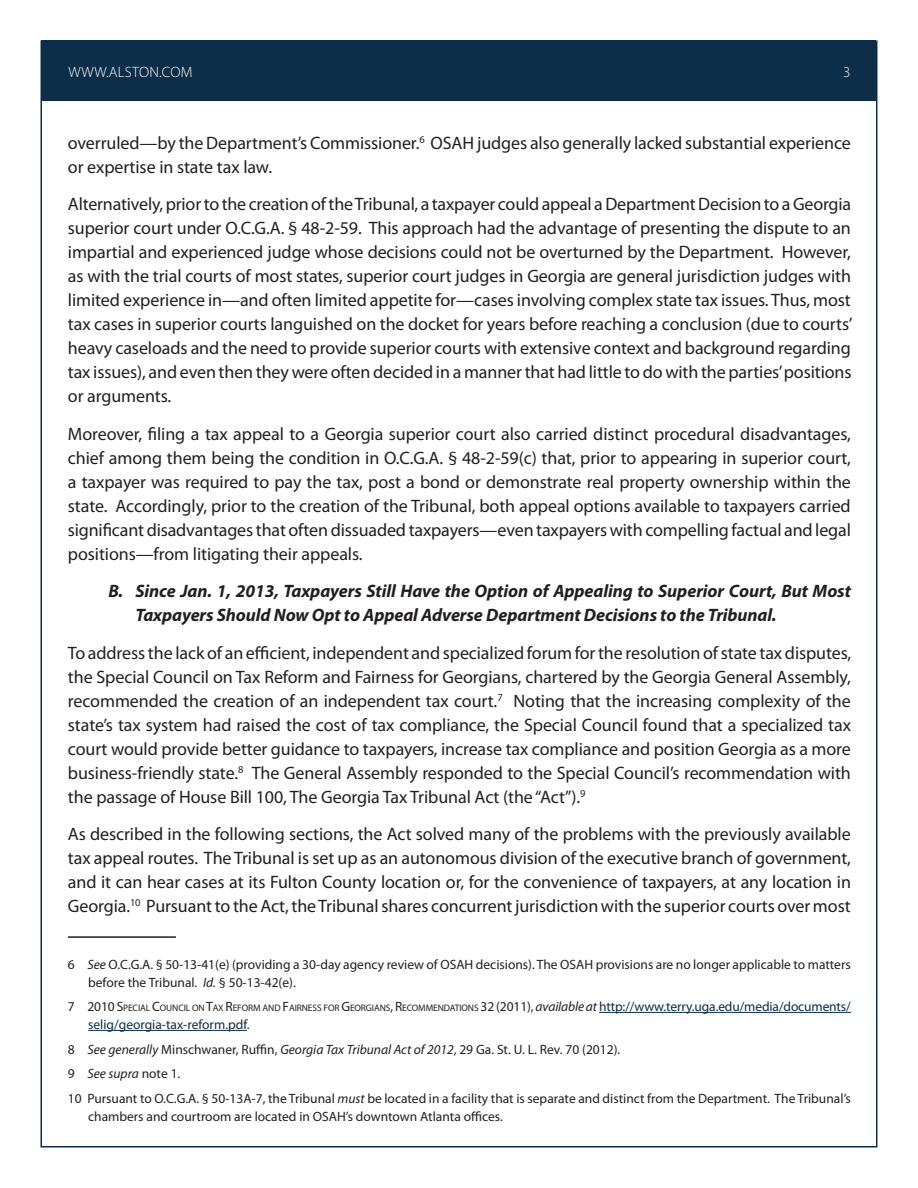
<style>
.page{position:relative;width:918px;height:1188px;background:#fff}
.page>*{position:absolute;margin:0;border:0;box-sizing:border-box;transform-origin:0 0}
.Body_Text{font:18px/24px "Myriad Pro";letter-spacing:-.005em;color:#231f20;text-align:justify}
.t1{font:italic 700 18px/24px "Myriad Pro";letter-spacing:-.005em;color:#231f20}
.t2{font:300 15px "Myriad Pro";letter-spacing:.02em;color:#fff}
.Footnote{font:13.5px/18px "Myriad Pro";color:#231f20}
.Footnote-2{font:13.5px "Myriad Pro";color:#0c2e48}
.Footnote-3{font:italic 13.5px "Myriad Pro";color:#231f20}
.Footnote-4{font:9.45px "Myriad Pro";letter-spacing:-.015em;color:#231f20}
.s1{font-style:italic}
.s2{font-size:13.5px}
.s3{font-style:italic;font-size:13.5px}
.s4{font-size:13.5px;color:#0c2e48}
.s5{color:#231f20}
.s6{font-style:normal}
</style>
<div class="page">
<div style="left:42px;top:40px;width:834px;height:61px;background:#0c2e48"></div>
<hr style="left:68px;top:936px;width:108px;height:2px;background:#231f20">
<hr style="left:599px;top:1012px;width:252px;height:1px;background:#0c2e48">
<hr style="left:88px;top:1030px;width:159px;height:1px;background:#0c2e48">
<p class="t2" style="left:68px;top:63px;width:126px">WWW.ALSTON.COM</p>
<p class="t2" style="left:843px;top:63px;width:9px">3</p>
<p class="Body_Text" style="left:68px;top:130px;width:785px">overruled—by the Department’s Commissioner.<sup>6</sup> OSAH judges also generally lacked substantial experience or expertise in state tax law.</p>
<p class="Body_Text" style="left:68px;top:192px;width:786px">Alternatively, prior to the creation of the Tribunal, a taxpayer could appeal a Department Decision to a Georgia superior court under O.C.G.A. § 48-2-59. This approach had the advantage of presenting the dispute to an impartial and experienced judge whose decisions could not be overturned by the Department. However, as with the trial courts of most states, superior court judges in Georgia are general jurisdiction judges with limited experience in—and often limited appetite for—cases involving complex state tax issues. Thus, most tax cases in superior courts languished on the docket for years before reaching a conclusion (due to courts’ heavy caseloads and the need to provide superior courts with extensive context and background regarding tax issues), and even then they were often decided in a manner that had little to do with the parties’ positions or arguments.</p>
<p class="Body_Text" style="left:68px;top:421px;width:785px">Moreover, filing a tax appeal to a Georgia superior court also carried distinct procedural disadvantages, chief among them being the condition in O.C.G.A. § 48-2-59(c) that, prior to appearing in superior court, a taxpayer was required to pay the tax, post a bond or demonstrate real property ownership within the state. Accordingly, prior to the creation of the Tribunal, both appeal options available to taxpayers carried significant disadvantages that often dissuaded taxpayers—even taxpayers with compelling factual and legal positions—from litigating their appeals.</p>
<p class="t1" style="left:135px;top:578px;width:717px;text-indent:-27px">B. Since Jan. 1, 2013, Taxpayers Still Have the Option of Appealing to Superior Court, But Most<br>Taxpayers Should Now Opt to Appeal Adverse Department Decisions to the Tribunal.</p>
<p class="Body_Text" style="left:68px;top:640px;width:785px">To address the lack of an efficient, independent and specialized forum for the resolution of state tax disputes, the Special Council on Tax Reform and Fairness for Georgians, chartered by the Georgia General Assembly, recommended the creation of an independent tax court.<sup>7</sup> Noting that the increasing complexity of the state’s tax system had raised the cost of tax compliance, the Special Council found that a specialized tax court would provide better guidance to taxpayers, increase tax compliance and position Georgia as a more business-friendly state.<sup>8</sup> The General Assembly responded to the Special Council’s recommendation with the passage of House Bill 100, The Georgia Tax Tribunal Act (the “Act”).<sup>9</sup></p>
<p class="Body_Text" style="left:68px;top:822px;width:785px">As described in the following sections, the Act solved many of the problems with the previously available tax appeal routes. The Tribunal is set up as an autonomous division of the executive branch of government, and it can hear cases at its Fulton County location or, for the convenience of taxpayers, at any location in Georgia.<sup>10</sup> Pursuant to the Act, the Tribunal shares concurrent jurisdiction with the superior courts over most</p>
<p class="Footnote" style="left:88px;top:955px;width:764px;text-indent:-20px">6 <span class="s1">See</span> O.C.G.A. § 50-13-41(e) (providing a 30-day agency review of OSAH decisions). The OSAH provisions are no longer applicable to matters before the Tribunal. <span class="s1">Id.</span> § 50-13-42(e).</p>
<p class="Footnote-4" style="left:68px;top:1002px;width:784px"><span class="s2">7</span> <span class="s2">2010 S</span>PECIAL <span class="s2">C</span>OUNCIL ON<span class="s2">T</span>AX <span class="s2">R</span>EFORM AND <span class="s2">F</span>AIRNESS FOR <span class="s2">G</span>EORGIANS<span class="s2">, R</span>ECOMMENDATIONS <span class="s2">32 (2011),</span> <span class="s3">available at</span> <span class="s4">http://www.terry.uga.edu/media/documents/</span></p>
<p class="Footnote-2" style="left:88px;top:1016px;width:163px">selig/georgia-tax-reform.pdf<span class="s5">.</span></p>
<p class="Footnote" style="left:68px;top:1040px;width:554px">8 <span class="s1">See generally</span> Minschwaner, Ruffin, <span class="s1">Georgia Tax Tribunal Act of 2012</span>, 29 Ga. St. U. L. Rev. 70 (2012).</p>
<p class="Footnote-3" style="left:68px;top:1065px;width:114px"><span class="s6">9</span> See supra <span class="s6">note 1.</span></p>
<p class="Footnote" style="left:88px;top:1089px;width:764px;text-indent:-20px">10 Pursuant to O.C.G.A. § 50-13A-7, the Tribunal <span class="s1">must</span> be located in a facility that is separate and distinct from the Department. The Tribunal’s chambers and courtroom are located in OSAH’s downtown Atlanta offices.</p>
</div>
